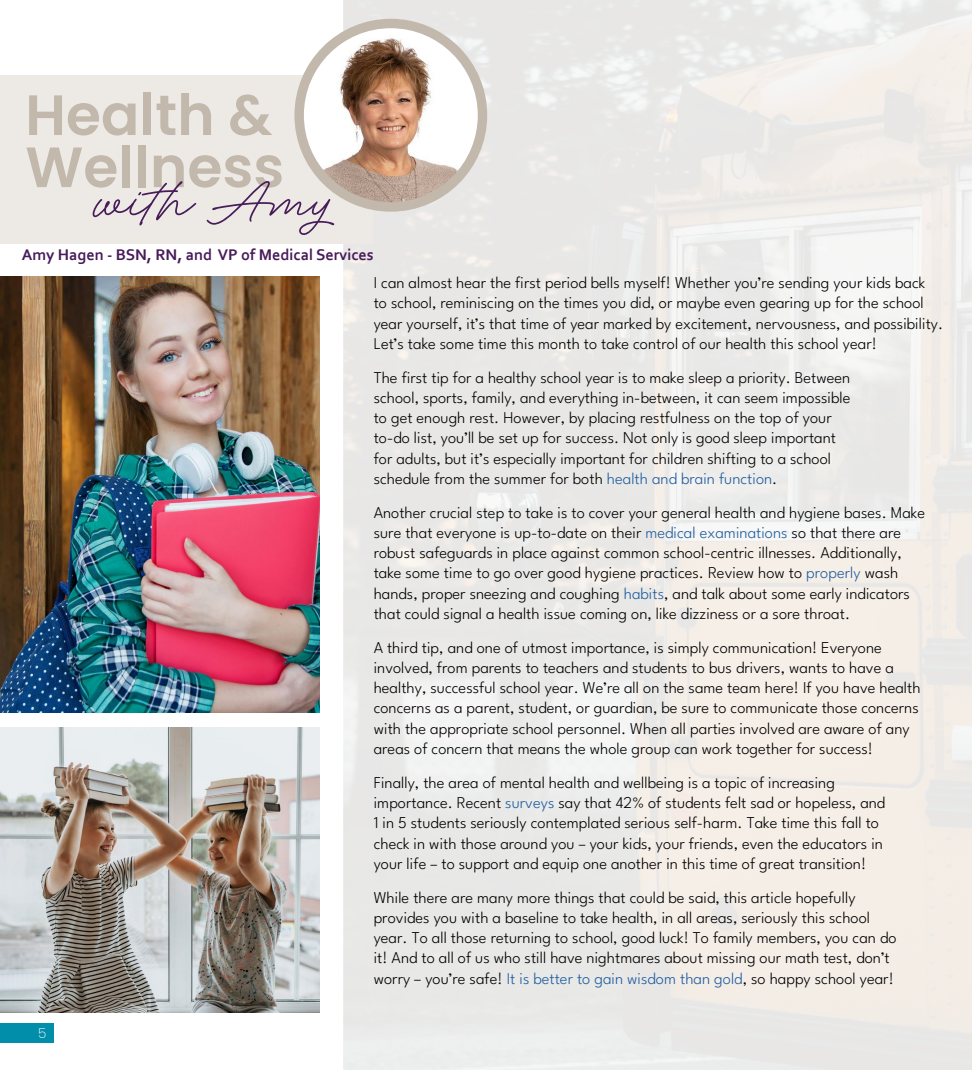
<style>
.page{position:relative;width:972px;height:1070px;background:#fff}
.page>*{position:absolute;margin:0;border:0;box-sizing:border-box;transform-origin:0 0}
.t1{font:84px "Adventures Unlimited Script";color:#471c59}
.t2{font:600 56.7px "Poppins";color:#c2b9ac}
.t3{font:100 16.5px/20.2px "League Spartan";color:#000}
.t4{font:700 16.2px "Corbel";color:#471c59}
.t5{font:200 13.65px "Poppins";color:#fff}
.s1{color:#215e9e}
</style>
<div class="page">
<div style="left:0;top:1023px;width:54px;height:19px;background:#008eaa"></div>
<div style="left:0;top:75px;width:372px;height:169px;background:#edeae6"></div>
<img style="left:299px;top:23px;width:183px;height:184px;border-radius:92px">
<div style="left:294px;top:19px;width:193px;height:193px;border:9px solid #c2b9ac;border-radius:50%"></div>
<img style="left:0;top:276px;width:319px;height:436px">
<img style="left:0;top:727px;width:319px;height:284px">
<svg style="left:958px;top:0;width:14px;height:1069px"></svg>
<h2 class="t2" style="left:25px;top:82px;width:249px">Health &amp;</h2>
<h2 class="t2" style="left:25px;top:134px;width:261px">Wellness</h2>
<h1 class="t1" style="left:96px;top:165px;width:242px">withAmy</h1>
<p class="t4" style="left:22px;top:244px;width:354px">Amy Hagen - BSN, RN, and VP of Medical Services</p>
<p class="t5" style="left:38px;top:1025px;width:10px">5</p>
<p class="t3" style="left:374px;top:271px;width:571px">I can almost hear the first period bells myself! Whether you’re sending your kids back<br>to school, reminiscing on the times you did, or maybe even gearing up for the school year yourself, it’s that time of year marked by excitement, nervousness, and possibility.<br>Let’s take some time this month to take control of our health this school year!</p>
<p class="t3" style="left:374px;top:365px;width:478px">The first tip for a healthy school year is to make sleep a priority. Between school, sports, family, and everything in-between, it can seem impossible to get enough rest. However, by placing restfulness on the top of your to-do list, you’ll be set up for success. Not only is good sleep important for adults, but it’s especially important for children shifting to a school schedule from the summer for both <span class="s1">health and brain function</span>.</p>
<p class="t3" style="left:374px;top:500px;width:553px">Another crucial step to take is to cover your general health and hygiene bases. Make sure that everyone is up-to-date on their <span class="s1">medical examinations</span> so that there are robust safeguards in place against common school-centric illnesses. Additionally, take some time to go over good hygiene practices. Review how to <span class="s1">properly</span> wash hands, proper sneezing and coughing <span class="s1">habits</span>, and talk about some early indicators that could signal a health issue coming on, like dizziness or a sore throat.</p>
<p class="t3" style="left:374px;top:635px;width:549px">A third tip, and one of utmost importance, is simply communication! Everyone involved, from parents to teachers and students to bus drivers, wants to have a healthy, successful school year. We’re all on the same team here! If you have health concerns as a parent, student, or guardian, be sure to communicate those concerns with the appropriate school personnel. When all parties involved are aware of any areas of concern that means the whole group can work together for success!</p>
<p class="t3" style="left:374px;top:770px;width:513px">Finally, the area of mental health and wellbeing is a topic of increasing importance. Recent <span class="s1">surveys</span> say that 42% of students felt sad or hopeless, and 1 in 5 students seriously contemplated serious self-harm. Take time this fall to check in with those around you – your kids, your friends, even the educators in your life – to support and equip one another in this time of great transition!</p>
<p class="t3" style="left:374px;top:885px;width:524px">While there are many more things that could be said, this article hopefully provides you with a baseline to take health, in all areas, seriously this school year. To all those returning to school, good luck! To family members, you can do it! And to all of us who still have nightmares about missing our math test, don’t worry – you’re safe! <span class="s1">It is better to gain wisdom than gold</span>, so happy school year!</p>
</div>
